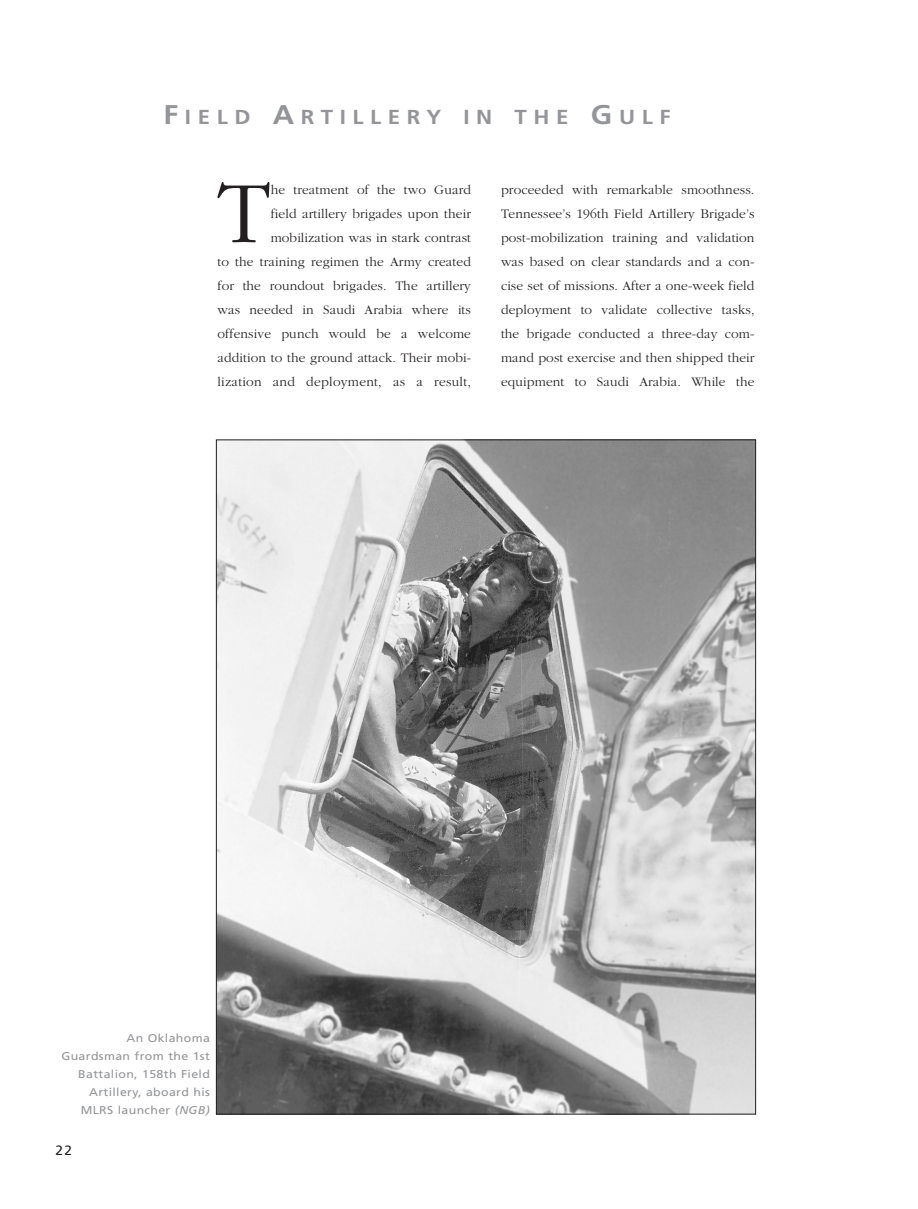
<style>
.page{position:relative;width:918px;height:1209px;background:#fff}
.page>*{position:absolute;margin:0;border:0;box-sizing:border-box;transform-origin:0 0}
.t1{font:300 90.6px "Garamond";color:#231f20}
.t2{font:700 20.25px "Frutiger";letter-spacing:.295em;color:#939598;scale:1.1 1}
.t3{font:300 13.5px/24px "Garamond";letter-spacing:.01em;color:#231f20;text-align:right}
.t4{font:13.5px "Frutiger";color:#231f20}
.t5{font:11.25px/18px "Frutiger";letter-spacing:.03em;color:#939598;text-align:right;scale:1.1 1}
.s1{font-size:27px}
.s2{font-style:italic}
</style>
<div class="page">
<img style="left:218px;top:442px;width:536px;height:670px">
<h2 class="t2" style="left:164px;top:109px;width:462px"><span class="s1">F</span>IELD <span class="s1">A</span>RTILLERY IN THE <span class="s1">G</span>ULF</h2>
<h1 class="t1" style="left:218px;top:178px;width:54px">T</h1>
<p class="t3" style="left:218px;top:179px;width:255px">he treatment of the two Guard<br>field artillery brigades upon their mobilization was in stark contrast<br>to the training regimen the Army created for the roundout brigades. The artillery was needed in Saudi Arabia where its offensive punch would be a welcome addition to the ground attack. Their mobi&shy;lization and deployment, as a result,</p>
<p class="t3" style="left:501px;top:179px;width:255px;text-align:justify">proceeded with remarkable smoothness.<br>Tennessee’s 196th Field Artillery Brigade’s post-mobilization training and validation was based on clear standards and a con&shy;cise set of missions. After a one-week field deployment to validate collective tasks, the brigade conducted a three-day com&shy;mand post exercise and then shipped their equipment to Saudi Arabia. While the</p>
<p class="t5" style="left:61px;top:1030px;width:137px">An Oklahoma<br>Guardsman from the 1st<br>Battalion, 158th Field<br>Artillery, aboard his<br>MLRS launcher <span class="s2">(NGB)</span></p>
<p class="t4" style="left:56px;top:1145px;width:18px">22</p>
</div>
